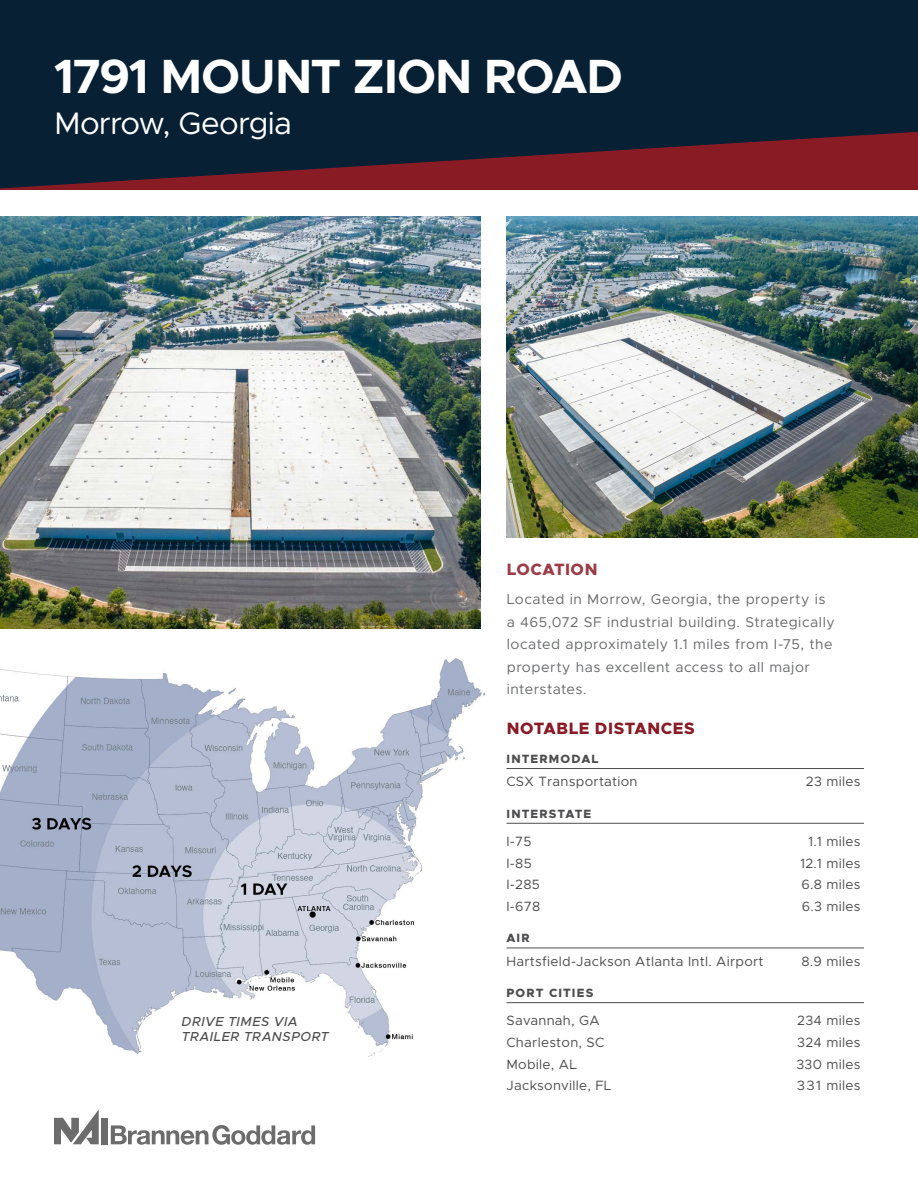
<style>
.page{position:relative;width:918px;height:1188px;background:#fff}
.page>*{position:absolute;margin:0;border:0;box-sizing:border-box;transform-origin:0 0}
.t1{font:700 48.3px "Metropolis";letter-spacing:-.03em;color:#fff}
.t2{font:31.2px "Metropolis";letter-spacing:-.025em;color:#fff}
.t3{font:800 16.5px "Metropolis";letter-spacing:.03em;color:#891b25}
.t4{font:800 16.5px "Metropolis";letter-spacing:.03em;color:#9b3d46}
.t5{font:14.25px/22.5px "Metropolis";letter-spacing:.035em;color:#696a6c}
.t6{font:13.5px "Metropolis";letter-spacing:.02em;color:#4d4d4f}
.t7{font:13.5px "Metropolis";letter-spacing:.02em;color:#4d4d4f;scale:1.05 1}
.t8{font:italic 500 13.05px/15.8px "Metropolis";letter-spacing:.035em;color:#4d4d4f}
.t9{font:800 12px "Metropolis";letter-spacing:.095em;color:#4d4d4f}
</style>
<div class="page">
<div style="left:101px;top:1118px;width:7px;height:26px;background:#6c6c6c"></div>
<svg style="left:54px;top:1109px;width:45px;height:35px"></svg>
<svg style="left:111px;top:1125px;width:204px;height:20px"></svg>
<img style="left:0;top:658px;width:484px;height:398px">
<hr style="left:507px;top:768px;width:357px;height:1px;background:#4d4d4f">
<hr style="left:507px;top:823px;width:357px;height:1px;background:#4d4d4f">
<hr style="left:507px;top:948px;width:357px;height:1px;background:#4d4d4f">
<hr style="left:507px;top:1002px;width:357px;height:1px;background:#4d4d4f">
<img style="left:0;top:216px;width:480px;height:413px">
<img style="left:507px;top:216px;width:411px;height:322px">
<svg style="left:0;top:0;width:918px;height:189px;fill:#072034"></svg>
<h1 class="t1" style="left:54px;top:46px;width:571px">1791 MOUNT ZION ROAD</h1>
<h2 class="t2" style="left:54px;top:104px;width:239px">Morrow, Georgia</h2>
<p class="t4" style="left:507px;top:559px;width:92px">LOCATION</p>
<p class="t5" style="left:507px;top:588px;width:330px">Located in Morrow, Georgia, the property is a 465,072 SF industrial building. Strategically located approximately 1.1 miles from I-75, the property has excellent access to all major interstates.</p>
<p class="t8" style="left:182px;top:1013px;width:149px">DRIVE TIMES VIA<br>TRAILER TRANSPORT</p>
<p class="t3" style="left:507px;top:718px;width:190px">NOTABLE DISTANCES</p>
<p class="t9" style="left:507px;top:751px;width:94px">INTERMODAL</p>
<p class="t6" style="left:507px;top:773px;width:133px">CSX Transportation</p>
<p class="t6" style="left:806px;top:773px;width:56px">23 miles</p>
<p class="t9" style="left:507px;top:806px;width:86px">INTERSTATE</p>
<p class="t6" style="left:507px;top:833px;width:27px">I-75</p>
<p class="t6" style="left:809px;top:833px;width:53px">1.1 miles</p>
<p class="t6" style="left:507px;top:855px;width:27px">I-85</p>
<p class="t6" style="left:800px;top:855px;width:62px">12.1 miles</p>
<p class="t6" style="left:507px;top:876px;width:35px">I-285</p>
<p class="t6" style="left:802px;top:876px;width:60px">6.8 miles</p>
<p class="t6" style="left:507px;top:898px;width:35px">I-678</p>
<p class="t6" style="left:802px;top:898px;width:60px">6.3 miles</p>
<p class="t9" style="left:507px;top:931px;width:25px">AIR</p>
<p class="t6" style="left:507px;top:953px;width:259px">Hartsfield-Jackson Atlanta Intl. Airport</p>
<p class="t6" style="left:802px;top:953px;width:60px">8.9 miles</p>
<p class="t9" style="left:507px;top:985px;width:88px">PORT CITIES</p>
<p class="t6" style="left:507px;top:1012px;width:95px">Savannah, GA</p>
<p class="t6" style="left:797px;top:1012px;width:65px">234 miles</p>
<p class="t6" style="left:507px;top:1034px;width:99px">Charleston, SC</p>
<p class="t6" style="left:797px;top:1034px;width:65px">324 miles</p>
<p class="t6" style="left:507px;top:1056px;width:72px">Mobile, AL</p>
<p class="t6" style="left:796px;top:1056px;width:66px">330 miles</p>
<p class="t6" style="left:507px;top:1077px;width:106px">Jacksonville, FL</p>
<p class="t7" style="left:797px;top:1077px;width:62px">331 miles</p>
</div>
